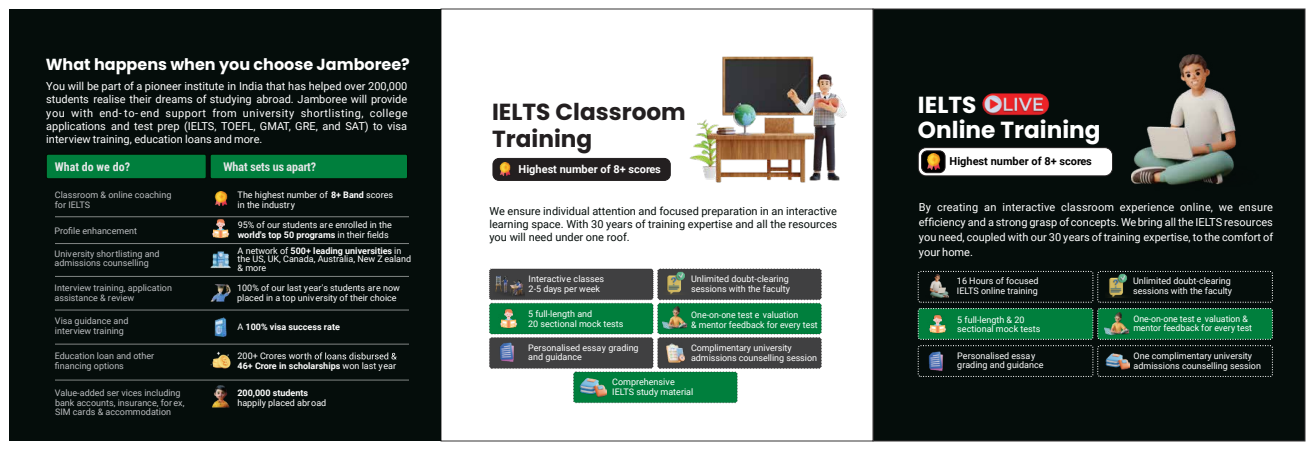
<style>
.page{position:relative;width:1314px;height:450px;background:#fff}
.page>*{position:absolute;margin:0;border:0;box-sizing:border-box;transform-origin:0 0}
.t1{font:700 23.2px/27.4px "Poppins";color:#231f20}
.t2{font:700 23.2px/24.9px "Poppins";color:#fff}
.t3{font:700 16px "Poppins";color:#fff}
.t4{font:700 condensed 12px "Roboto";color:#e6e7e8}
.t5{font:700 12px "Roboto Condensed";color:#e6e7e8}
.t6{font:11px/13.2px "Roboto";color:#fff;text-align:justify}
.t7{font:11px/13.2px "Roboto";color:#050d0b;text-align:justify}
.t8{font:700 11px "Roboto";color:#000}
.t9{font:700 11px "Roboto";color:#fff}
.t10{font:9px/9.7px "Roboto";color:#fff}
.t11{font:9px/9.7px "Roboto";color:#bbbdc0}
.t12{font:700 9px "Roboto";color:#fff}
.s1{font-family:"Roboto Condensed";font-stretch:normal}
.s2{font-weight:700}
.s3{font-weight:400}
</style>
<div class="page">
<div style="left:873px;top:9px;width:432px;height:432px;background:#050d0b;border:1px solid #373435"></div>
<div style="left:918px;top:148px;width:195px;height:28px;background:#fff;border-radius:8px"></div>
<div style="left:918px;top:147px;width:195px;height:29px;border:1px solid #231f20;border-radius:8px"></div>
<div style="left:922px;top:151px;width:23px;height:22px;background:#000;border-radius:6px"></div>
<div style="left:921px;top:151px;width:24px;height:22px;border:1px solid #231f20;border-radius:6px"></div>
<img style="left:927px;top:154px;width:14px;height:16px">
<img style="left:982px;top:93px;width:68px;height:23px">
<div style="left:493px;top:158px;width:177px;height:22px;background:#231f20;border-radius:6px"></div>
<div style="left:493px;top:158px;width:178px;height:23px;border:1px solid #231f20;border-radius:6px"></div>
<img style="left:499px;top:162px;width:12px;height:13px">
<div style="left:9px;top:9px;width:432px;height:432px;background:#050d0b"></div>
<div style="left:46px;top:154px;width:160px;height:25px;background:#007f3d;border-radius:2px"></div>
<div style="left:46px;top:154px;width:160px;height:25px;border:1px solid #030900;border-radius:2px"></div>
<img style="left:212px;top:219px;width:18px;height:20px">
<div style="left:210px;top:154px;width:198px;height:25px;background:#007f3d;border-radius:2px"></div>
<div style="left:210px;top:154px;width:198px;height:25px;border:1px solid #030900;border-radius:2px"></div>
<svg style="left:304px;top:352px;width:93px;height:7px"></svg>
<img style="left:1132px;top:55px;width:104px;height:130px">
<div style="left:489px;top:269px;width:164px;height:31px;background:#404041;border-radius:2px"></div>
<div style="left:489px;top:269px;width:164px;height:31px;border:1px dashed #231f20;border-radius:2px"></div>
<div style="left:658px;top:269px;width:163px;height:31px;background:#404041;border-radius:2px"></div>
<div style="left:657px;top:269px;width:165px;height:31px;border:1px dashed #231f20;border-radius:2px"></div>
<div style="left:489px;top:303px;width:164px;height:31px;background:#007f3d;border-radius:2px"></div>
<div style="left:489px;top:303px;width:164px;height:31px;border:1px dashed #231f20;border-radius:2px"></div>
<div style="left:658px;top:303px;width:163px;height:31px;background:#007f3d;border-radius:2px"></div>
<div style="left:657px;top:303px;width:165px;height:31px;border:1px dashed #231f20;border-radius:2px"></div>
<svg style="left:55px;top:217px;width:354px;height:1px"></svg>
<svg style="left:55px;top:243px;width:354px;height:1px"></svg>
<svg style="left:55px;top:276px;width:354px;height:1px"></svg>
<svg style="left:55px;top:310px;width:354px;height:1px"></svg>
<svg style="left:55px;top:344px;width:354px;height:1px"></svg>
<svg style="left:55px;top:380px;width:354px;height:1px"></svg>
<img style="left:214px;top:191px;width:14px;height:15px">
<img style="left:210px;top:251px;width:21px;height:17px">
<img style="left:211px;top:284px;width:20px;height:17px">
<img style="left:214px;top:317px;width:13px;height:20px">
<img style="left:210px;top:351px;width:21px;height:18px">
<img style="left:500px;top:308px;width:18px;height:20px">
<img style="left:493px;top:268px;width:31px;height:31px">
<div style="left:574px;top:372px;width:163px;height:31px;background:#007f3d;border-radius:2px"></div>
<div style="left:573px;top:372px;width:164px;height:31px;border:1px dashed #231f20;border-radius:2px"></div>
<img style="left:579px;top:377px;width:27px;height:21px">
<img style="left:664px;top:270px;width:24px;height:25px">
<div style="left:489px;top:338px;width:164px;height:30px;background:#404041;border-radius:2px"></div>
<div style="left:489px;top:337px;width:164px;height:32px;border:1px dashed #231f20;border-radius:2px"></div>
<div style="left:658px;top:338px;width:163px;height:30px;background:#404041;border-radius:2px"></div>
<div style="left:657px;top:337px;width:165px;height:32px;border:1px dashed #231f20;border-radius:2px"></div>
<img style="left:500px;top:342px;width:14px;height:20px">
<img style="left:666px;top:343px;width:19px;height:20px">
<img style="left:662px;top:307px;width:26px;height:23px">
<img style="left:689px;top:56px;width:158px;height:127px">
<div style="left:918px;top:271px;width:175px;height:31px;border:1px dashed #fff;border-radius:2px"></div>
<div style="left:1098px;top:271px;width:175px;height:31px;border:1px dashed #fff;border-radius:2px"></div>
<div style="left:918px;top:309px;width:175px;height:30px;background:#007f3d;border-radius:2px"></div>
<div style="left:918px;top:308px;width:175px;height:32px;border:1px dashed #fff;border-radius:2px"></div>
<div style="left:1098px;top:309px;width:174px;height:30px;background:#007f3d;border-radius:2px"></div>
<div style="left:1098px;top:308px;width:175px;height:32px;border:1px dashed #fff;border-radius:2px"></div>
<img style="left:929px;top:314px;width:18px;height:20px">
<img style="left:1109px;top:273px;width:18px;height:24px">
<img style="left:1104px;top:312px;width:26px;height:23px">
<img style="left:929px;top:275px;width:19px;height:23px">
<div style="left:918px;top:345px;width:175px;height:32px;border:1px dashed #fff;border-radius:2px"></div>
<div style="left:1098px;top:345px;width:175px;height:32px;border:1px dashed #fff;border-radius:2px"></div>
<img style="left:928px;top:351px;width:16px;height:20px">
<img style="left:206px;top:380px;width:29px;height:28px">
<img style="left:1106px;top:353px;width:23px;height:17px">
<h2 class="t3" style="left:46px;top:55px;width:366px">What happens when you choose Jamboree?</h2>
<p class="t6" style="left:46px;top:79px;width:363px">You will be part of a pioneer institute in India that has helped over 200,000 students realise their dreams of studying abroad. Jamboree will provide you with end- to- end support from university shortlisting, college applications and test prep (IELTS, TOEFL, GMAT, GRE, and SAT) to visa interview training, education loans and more.</p>
<h3 class="t5" style="left:55px;top:158px;width:77px">What do we do?</h3>
<h3 class="t4" style="left:223px;top:158px;width:94px">What sets us apar<span class="s1">t?</span></h3>
<p class="t11" style="left:55px;top:190px;width:118px">Classroom &amp; online coaching for IELTS</p>
<p class="t11" style="left:54px;top:225px;width:84px">Profile enhancement</p>
<p class="t11" style="left:55px;top:248px;width:107px">University shortlisting and admissions counselling</p>
<p class="t11" style="left:55px;top:283px;width:119px">Interview training, application assistance &amp; review</p>
<p class="t11" style="left:55px;top:316px;width:75px">Visa guidance and interview training</p>
<p class="t11" style="left:55px;top:351px;width:101px">Education loan and other financing options</p>
<p class="t11" style="left:55px;top:388px;width:131px">Value-added ser vices including bank accounts, insurance, for ex,<br>SIM cards &amp; accommodation</p>
<p class="t10" style="left:238px;top:190px;width:157px">The highest number of <span class="s2">8+ Band</span> scores in the industr y</p>
<p class="t10" style="left:238px;top:219px;width:156px">95% of our students are enrolled in the <span class="s2">world's top 50 programs</span> in their fields</p>
<p class="t10" style="left:238px;top:246px;width:175px;line-height:8.7px">A network of <span class="s2">500+ leading universities</span> in the US, UK, Canada, Australia, New Z ealand &amp; more</p>
<p class="t10" style="left:237px;top:283px;width:164px">100% of our last year's students are now placed in a top university of their choice</p>
<p class="t12" style="left:238px;top:320px;width:104px"><span class="s3">A</span> 100% visa success rate</p>
<p class="t10" style="left:238px;top:351px;width:160px">200+ Crores wor<br><span class="s2">46+ Crore in scholarships</span> won last year</p>
<p class="t12" style="left:237px;top:386px;width:72px">200,000 students</p>
<p class="t10" style="left:237px;top:397px;width:90px">happily placed abroad</p>
<h1 class="t1" style="left:492px;top:98px;width:195px">IELTS Classroom<br>Training</h1>
<p class="t9" style="left:519px;top:161px;width:144px">Highest number of 8+ scores</p>
<p class="t7" style="left:489px;top:204px;width:349px">We ensure individual attention and focused preparation in an interactive learning space. With 30 years of training expertise and all the resources you will need under one roof.</p>
<p class="t10" style="left:529px;top:274px;width:77px">Interactive classes<br>2-5 days per week</p>
<p class="t10" style="left:691px;top:274px;width:100px">Unlimited doubt-clearing sessions with the faculty</p>
<p class="t10" style="left:528px;top:309px;width:97px">5 full-length and<br>20 sectional mock tests</p>
<p class="t10" style="left:691px;top:310px;width:128px">One-on-one test e valuation<br>&amp; mentor feedback for every test</p>
<p class="t10" style="left:528px;top:342px;width:112px">Personalised essay grading and guidance</p>
<p class="t10" style="left:691px;top:343px;width:127px">Complimentary university admissions counselling session</p>
<p class="t10" style="left:612px;top:377px;width:83px">Comprehensive<br>IELTS study material</p>
<h1 class="t2" style="left:918px;top:92px;width:184px">IELTS<br>Online Training</h1>
<p class="t8" style="left:950px;top:153px;width:144px">Highest number of 8+ scores</p>
<p class="t6" style="left:919px;top:199px;width:356px;line-height:15.2px">By creating an interactive classroom experience online, we ensure efficiency and a strong grasp of concepts. We bring all the IELTS resources you need, coupled with our 30 years of training expertise, to the comfort of your home.</p>
<p class="t10" style="left:957px;top:276px;width:83px">16 Hours of focused<br>IELTS online training</p>
<p class="t10" style="left:957px;top:314px;width:85px">5 full-length &amp; 20 sectional mock tests</p>
<p class="t10" style="left:957px;top:350px;width:88px">Personalised essay grading and guidance</p>
<p class="t10" style="left:1134px;top:350px;width:129px;line-height:10.8px">One complimentary university admissions counselling session</p>
<p class="t10" style="left:1133px;top:276px;width:100px">Unlimited doubt-clearing sessions with the faculty</p>
<p class="t10" style="left:1133px;top:313px;width:120px">One-on-one test e valuation &amp; mentor feedback for every test</p>
</div>
